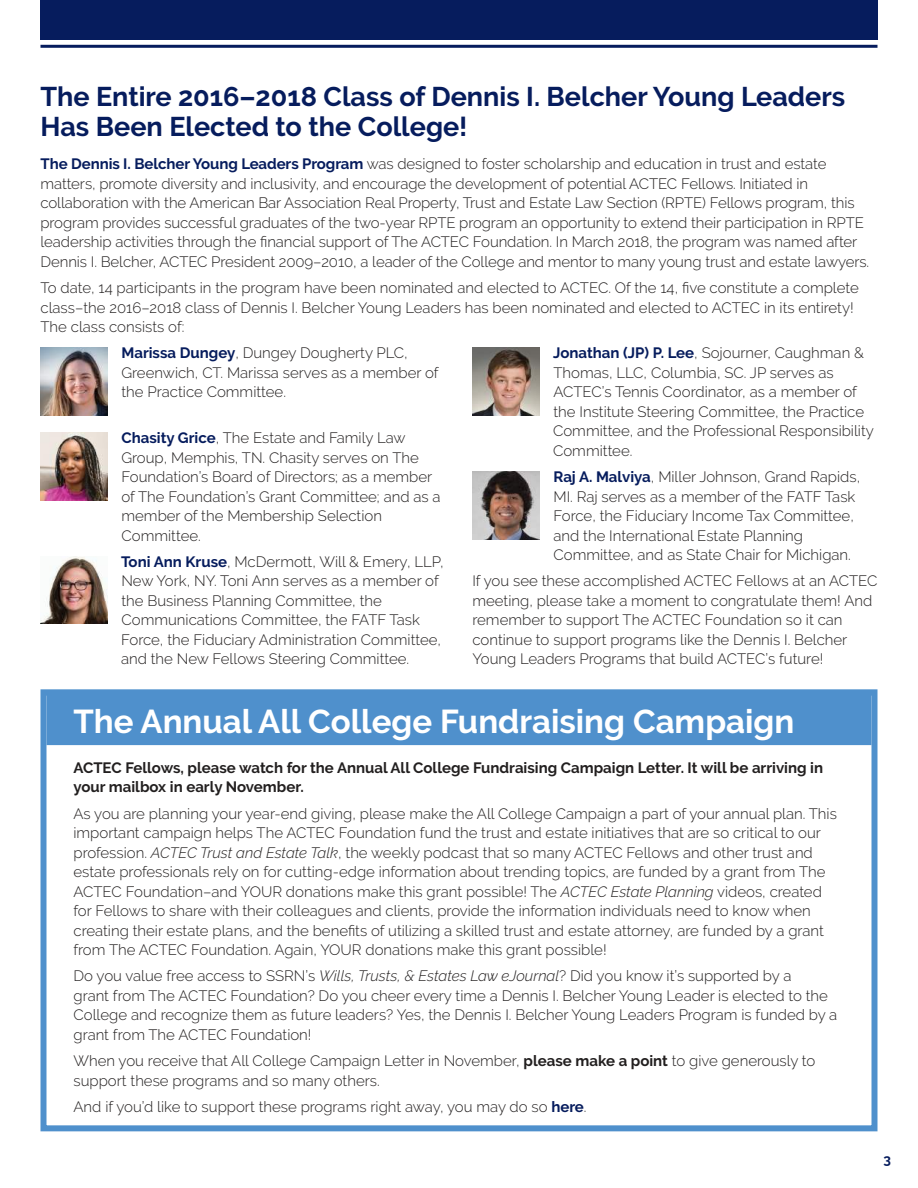
<style>
.page{position:relative;width:918px;height:1188px;background:#fff}
.page>*{position:absolute;margin:0;border:0;box-sizing:border-box;transform-origin:0 0}
.t1{font:700 33px "Raleway";color:#fff}
.t2{font:700 27px/30px "Raleway";color:#061c5d}
.t3{font:300 15px/19.5px "Raleway";color:#221f1f}
.t4{font:700 15px/19.5px "Raleway";color:#221f1f}
.t5{font:700 13.5px "Raleway";color:#061c5d}
.s1{font-weight:700;color:#061c5d}
.s2{font-style:italic}
.s3{font-weight:700}
</style>
<div class="page">
<hr style="left:41px;top:45px;width:837px;height:3px;background:#061c5d">
<div style="left:41px;top:0;width:837px;height:40px;background:#061c5d"></div>
<img style="left:40px;top:348px;width:68px;height:67px">
<img style="left:40px;top:433px;width:68px;height:67px">
<img style="left:40px;top:556px;width:68px;height:68px">
<img style="left:472px;top:348px;width:68px;height:67px">
<img style="left:473px;top:472px;width:67px;height:67px">
<div style="left:47px;top:693px;width:825px;height:52px;background:#4f90cc"></div>
<div style="left:41px;top:689px;width:837px;height:442px;border:6px solid #4f90cc"></div>
<h2 class="t2" style="left:40px;top:84px;width:806px">The Entire 2016–2018 Class of Dennis I. Belcher Young Leaders<br>Has Been Elected to the College!</h2>
<p class="t3" style="left:40px;top:154px;width:830px"><span class="s1">The Dennis I. Belcher Young Leaders Program</span> was designed to foster scholarship and education in trust and estate matters, promote diversity and inclusivity, and encourage the development of potential ACTEC Fellows. Initiated in collaboration with the American Bar Association Real Property, Trust and Estate Law Section (RPTE) Fellows program, this program provides successful graduates of the two-year RPTE program an opportunity to extend their participation in RPTE leadership activities through the financial support of The ACTEC Foundation. In March 2018, the program was named after Dennis I. Belcher, ACTEC President 2009–2010, a leader of the College and mentor to many young trust and estate lawyers.</p>
<p class="t3" style="left:40px;top:278px;width:820px">To date, 14 participants in the program have been nominated and elected to ACTEC. Of the 14, five constitute a complete class–the 2016–2018 class of Dennis I. Belcher Young Leaders has been nominated and elected to ACTEC in its entirety!<br>The class consists of:</p>
<p class="t3" style="left:122px;top:343px;width:319px"><span class="s1">Marissa Dungey</span>, Dungey Dougherty PLC,<br>Greenwich, CT. Marissa serves as a member of the Practice Committee.</p>
<p class="t3" style="left:122px;top:428px;width:321px"><span class="s1">Chasity Grice</span>, The Estate and Family Law Group, Memphis, TN. Chasity serves on The Foundation’s Board of Directors; as a member of The Foundation’s Grant Committee; and as a member of the Membership Selection Committee.</p>
<p class="t3" style="left:121px;top:552px;width:324px"><span class="s1">Toni Ann Kruse</span>, McDermott, Will &amp; Emery, LLP, New York, NY. Toni Ann serves as a member of the Business Planning Committee, the Communications Committee, the FATF Task Force, the Fiduciary Administration Committee, and the New Fellows Steering Committee.</p>
<p class="t3" style="left:553px;top:343px;width:322px"><span class="s1">Jonathan (JP) P. Lee</span>, Sojourner, Caughman &amp; Thomas, LLC, Columbia, SC. JP serves as ACTEC’s Tennis Coordinator, as a member of the Institute Steering Committee, the Practice Committee, and the Professional Responsibility Committee.</p>
<p class="t3" style="left:554px;top:467px;width:308px"><span class="s1">Raj A. Malviya</span>, Miller Johnson, Grand Rapids, MI. Raj serves as a member of the FATF Task Force, the Fiduciary Income Tax Committee, and the International Estate Planning Committee, and as State Chair for Michigan.</p>
<p class="t3" style="left:473px;top:571px;width:407px">If you see these accomplished ACTEC Fellows at an ACTEC meeting, please take a moment to congratulate them! And remember to support The ACTEC Foundation so it can continue to support programs like the Dennis I. Belcher Young Leaders Programs that build ACTEC’s future!</p>
<h1 class="t1" style="left:74px;top:708px;width:723px">The Annual All College Fundraising Campaign</h1>
<p class="t4" style="left:74px;top:759px;width:751px">ACTEC Fellows, please watch for the Annual All College Fundraising Campaign Letter. It will be arriving in your mailbox in early November.</p>
<p class="t3" style="left:74px;top:804px;width:765px">As you are planning your year-end giving, please make the All College Campaign a part of your annual plan. This important campaign helps The ACTEC Foundation fund the trust and estate initiatives that are so critical to our profession. <span class="s2">ACTEC Trust and Estate Talk</span>, the weekly podcast that so many ACTEC Fellows and other trust and estate professionals rely on for cutting-edge information about trending topics, are funded by a grant from The ACTEC Foundation–and YOUR donations make this grant possible! The <span class="s2">ACTEC Estate Planning</span> videos, created for Fellows to share with their colleagues and clients, provide the information individuals need to know when creating their estate plans, and the benefits of utilizing a skilled trust and estate attorney, are funded by a grant from The ACTEC Foundation. Again, YOUR donations make this grant possible!</p>
<p class="t3" style="left:74px;top:966px;width:765px">Do you value free access to SSRN’s <span class="s2">Wills, Trusts, &amp; Estates Law eJournal</span>? Did you know it’s supported by a<br>grant from The ACTEC Foundation? Do you cheer every time a Dennis I. Belcher Young Leader is elected to the College and recognize them as future leaders? Yes, the Dennis I. Belcher Young Leaders Program is funded by a grant from The ACTEC Foundation!</p>
<p class="t3" style="left:74px;top:1051px;width:743px">When you receive that All College Campaign Letter in November, <span class="s3">please make a point</span> to give generously to support these programs and so many others.</p>
<p class="t3" style="left:74px;top:1097px;width:515px">And if you’d like to support these programs right away, you may do so <span class="s1">here</span>.</p>
<p class="t5" style="left:883px;top:1154px;width:9px">3</p>
</div>
